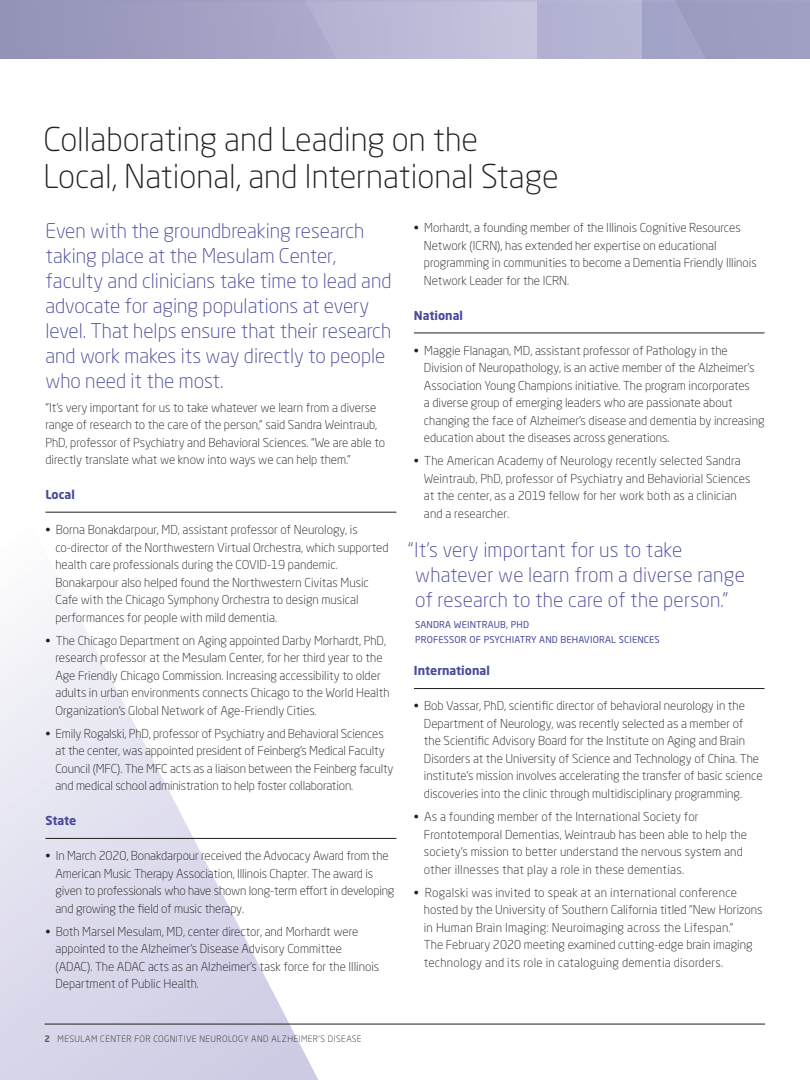
<style>
.page{position:relative;width:810px;height:1080px;background:#fff}
.page>*{position:absolute;margin:0;border:0;box-sizing:border-box;transform-origin:0 0}
.t1{font:300 32.5px/37.5px "Neo Sans Pro";color:#231f20}
.t2{font:300 20px/25px "Neo Sans Pro";color:#494a9b}
.t3{font:300 12.25px/17.5px "Neo Sans Pro";color:#231f20}
.t4{font:700 12.25px "Neo Sans Pro";color:#494a9b}
.t5{font:9.38px/15px "Neo Sans Pro";letter-spacing:.02em;color:#494a9b}
.t6{font:300 8.75px "Neo Sans Pro";letter-spacing:.05em;color:#231f20}
.s1{font-weight:700;color:#5c5c5f}
</style>
<div class="page">
<svg style="left:0;top:511px;width:324px;height:569px"></svg>
<hr style="left:45px;top:512px;width:351px;height:1px;background:#231f20">
<hr style="left:45px;top:838px;width:351px;height:1px;background:#231f20">
<hr style="left:414px;top:333px;width:351px;height:1px;background:#231f20">
<hr style="left:414px;top:688px;width:351px;height:1px;background:#231f20">
<hr style="left:45px;top:1024px;width:720px;height:1px;background:#231f20">
<svg style="left:0;top:0;width:810px;height:58px"></svg>
<h1 class="t1" style="left:44px;top:120px;width:517px">Collaborating and Leading on the<br>Local, National, and International Stage</h1>
<p class="t2" style="left:45px;top:218px;width:348px">Even with the groundbreaking research taking place at the Mesulam Center, faculty and clinicians take time to lead and advocate for aging populations at every level. That helps ensure that their research and work makes its way directly to people who need it the most.</p>
<p class="t3" style="left:45px;top:398px;width:341px">“It’s very important for us to take whatever we learn from a diverse range of research to the care of the person,” said Sandra Weintraub, PhD, professor of Psychiatry and Behavioral Sciences. “We are able to directly translate what we know into ways we can help them.”</p>
<p class="t4" style="left:45px;top:487px;width:31px">Local</p>
<p class="t3" style="left:55px;top:521px;width:335px;text-indent:-10px">• Borna Bonakdarpour, MD, assistant professor of Neurology, is co-director of the Northwestern Virtual Orchestra, which supported health care professionals during the COVID-19 pandemic.<br>Bonakarpour also helped found the Northwestern Civitas Music Cafe with the Chicago Symphony Orchestra to design musical performances for people with mild dementia.</p>
<p class="t3" style="left:55px;top:631px;width:336px;text-indent:-10px">• The Chicago Department on Aging appointed Darby Morhardt, PhD, research professor at the Mesulam Center, for her third year to the Age Friendly Chicago Commission. Increasing accessibility to older adults in urban environments connects Chicago to the World Health Organization’s Global Network of Age-Friendly Cities.</p>
<p class="t3" style="left:55px;top:724px;width:340px;text-indent:-10px">• Emily Rogalski, PhD, professor of Psychiatry and Behavioral Sciences at the center, was appointed president of Feinberg’s Medical Faculty Council (MFC). The MFC acts as a liaison between the Feinberg faculty and medical school administration to help foster collaboration.</p>
<p class="t4" style="left:45px;top:813px;width:32px">State</p>
<p class="t3" style="left:55px;top:847px;width:341px;text-indent:-10px">• In March 2020, Bonakdarpour received the Advocacy Award from the American Music Therapy Association, Illinois Chapter. The award is given to professionals who have shown long-term effort in developing and growing the field of music therapy.</p>
<p class="t3" style="left:55px;top:923px;width:325px;text-indent:-10px">• Both Marsel Mesulam, MD, center director, and Morhardt were appointed to the Alzheimer’s Disease Advisory Committee (ADAC). The ADAC acts as an Alzheimer’s task force for the Illinois Department of Public Health.</p>
<p class="t3" style="left:424px;top:219px;width:334px;text-indent:-10px">• Morhardt, a founding member of the Illinois Cognitive Resources Network (ICRN), has extended her expertise on educational programming in communities to become a Dementia Friendly Illinois Network Leader for the ICRN.</p>
<p class="t4" style="left:414px;top:307px;width:51px">National</p>
<p class="t3" style="left:424px;top:341px;width:342px;text-indent:-10px">• Maggie Flanagan, MD, assistant professor of Pathology in the Division of Neuropathology, is an active member of the Alzheimer’s Association Young Champions initiative. The program incorporates<br>a diverse group of emerging leaders who are passionate about changing the face of Alzheimer’s disease and dementia by increasing education about the diseases across generations.</p>
<p class="t3" style="left:424px;top:452px;width:328px;text-indent:-10px">• The American Academy of Neurology recently selected Sandra Weintraub, PhD, professor of Psychiatry and Behaviorial Sciences at the center, as a 2019 fellow for her work both as a clinician and a researcher.</p>
<h2 class="t2" style="left:415px;top:537px;width:331px;text-indent:-8px">“It’s very important for us to take whatever we learn from a diverse range of research to the care of the person.”</h2>
<p class="t5" style="left:415px;top:617px;width:246px">SANDRA WEINTRAUB, PHD<br>PROFESSOR OF PSYCHIATRY AND BEHAVIORAL SCIENCES</p>
<p class="t4" style="left:414px;top:663px;width:77px">International</p>
<p class="t3" style="left:424px;top:697px;width:340px;text-indent:-10px">• Bob Vassar, PhD, scientific director of behavioral neurology in the Department of Neurology, was recently selected as a member of the Scientific Advisory Board for the Institute on Aging and Brain Disorders at the University of Science and Technology of China. The institute’s mission involves accelerating the transfer of basic science discoveries into the clinic through multidisciplinary programming.</p>
<p class="t3" style="left:424px;top:808px;width:325px;text-indent:-10px">• As a founding member of the International Society for Frontotemporal Dementias, Weintraub has been able to help the society’s mission to better understand the nervous system and other illnesses that play a role in these dementias.</p>
<p class="t3" style="left:424px;top:883px;width:340px;text-indent:-10px">• Rogalski was invited to speak at an international conference hosted by the University of Southern California titled “New Horizons in Human Brain Imaging: Neuroimaging across the Lifespan.”<br>The February 2020 meeting examined cutting-edge brain imaging technology and its role in cataloguing dementia disorders.</p>
<p class="t6" style="left:45px;top:1034px;width:319px"><span class="s1">2</span> MESULAM CENTER FOR COGNITIVE NEUROLOGY AND ALZHEIMER’S DISEASE</p>
</div>
